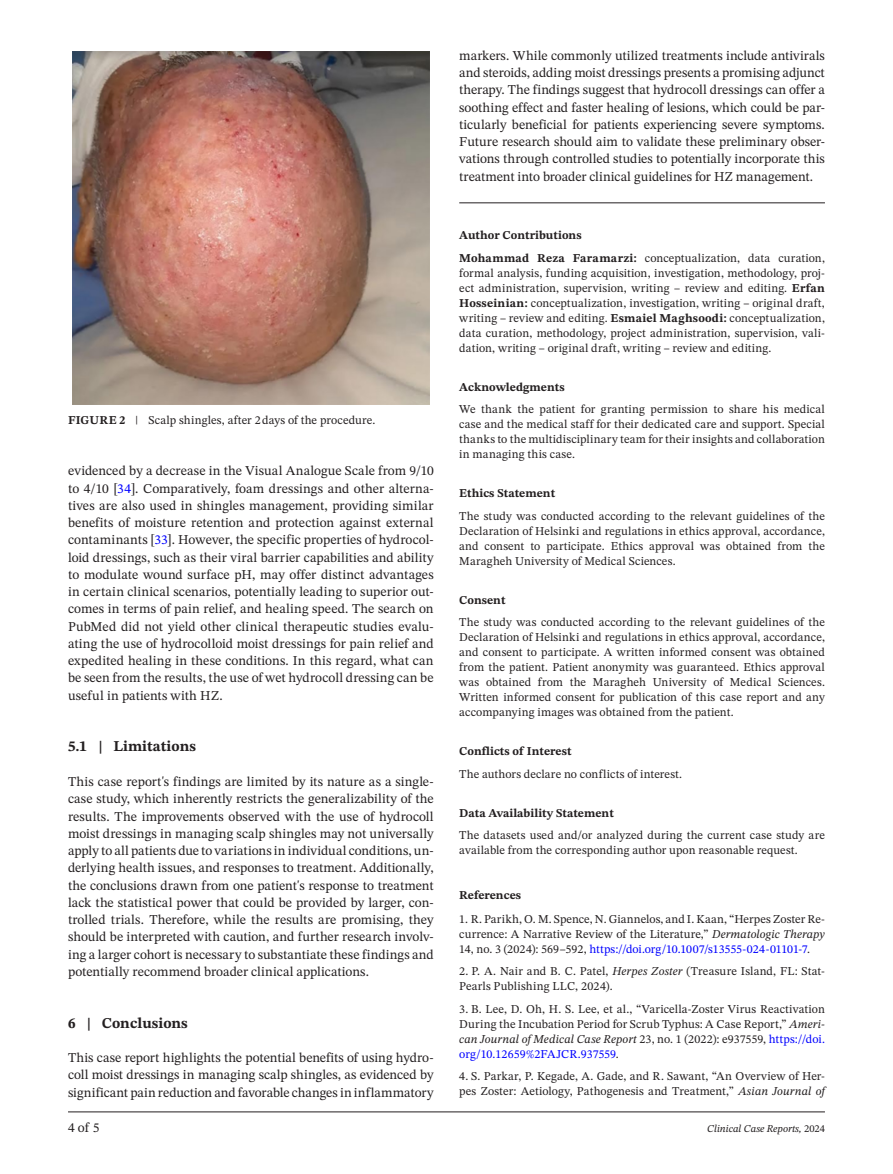
<style>
.page{position:relative;width:893px;height:1174px;background:#fff}
.page>*{position:absolute;margin:0;border:0;box-sizing:border-box;transform-origin:0 0}
.t1{font:700 15px "STIX Two Text";color:#231f20}
.t2{font:13.5px/17.2px "STIX Two Text";color:#231f20;text-align:justify}
.t3{font:12px/15px "STIX Two Text";letter-spacing:.01em;color:#231f20;text-align:justify}
.t4{font:700 12px/22.5px "STIX Two Text";color:#231f20}
.t5{font:italic 10.5px "STIX Two Text";color:#231f20}
.s1{font-weight:700}
.s2{color:#00f}
.s3{font-weight:400}
.s4{font-style:italic}
.s5{font-style:normal}
</style>
<div class="page">
<hr style="left:68px;top:1111px;width:757px;height:1px;background:#231f20">
<hr style="left:459px;top:202px;width:366px;height:1px;background:#231f20">
<img style="left:72px;top:51px;width:357px;height:353px">
<p class="t3" style="left:68px;top:412px;width:309px"><span class="s1">FIGURE 2</span> | Scalp shingles, after 2days of the procedure.</p>
<p class="t2" style="left:68px;top:462px;width:367px">evidenced by a decrease in the Visual Analogue Scale from 9/10 to 4/10 [<span class="s2">34</span>]. Comparatively, foam dressings and other alterna&shy;tives are also used in shingles management, providing similar benefits of moisture retention and protection against external contaminants [<span class="s2">33</span>]. However, the specific properties of hydrocol&shy;loid dressings, such as their viral barrier capabilities and ability to modulate wound surface pH, may offer distinct advantages in certain clinical scenarios, potentially leading to superior out&shy;comes in terms of pain relief, and healing speed. The search on PubMed did not yield other clinical therapeutic studies evalu&shy;ating the use of hydrocolloid moist dressings for pain relief and expedited healing in these conditions. In this regard, what can be seen from the results, the use of wet hydrocoll dressing can be useful in patients with HZ.</p>
<p class="t1" style="left:68px;top:735px;width:129px">5.1 | Limitations</p>
<p class="t2" style="left:68px;top:773px;width:367px">This case report's findings are limited by its nature as a single&shy;case study, which inherently restricts the generalizability of the results. The improvements observed with the use of hydrocoll moist dressings in managing scalp shingles may not universally apply to all patients due to variations in individual conditions, un&shy;derlying health issues, and responses to treatment. Additionally, the conclusions drawn from one patient's response to treatment lack the statistical power that could be provided by larger, con&shy;trolled trials. Therefore, while the results are promising, they should be interpreted with caution, and further research involv&shy;ing a larger cohort is necessary to substantiate these findings and potentially recommend broader clinical applications.</p>
<p class="t1" style="left:68px;top:1011px;width:121px">6 | Conclusions</p>
<p class="t2" style="left:68px;top:1049px;width:367px">This case report highlights the potential benefits of using hydro&shy;coll moist dressings in managing scalp shingles, as evidenced by significant pain reduction and favorable changes in inflammatory</p>
<p class="t2" style="left:459px;top:47px;width:367px">markers. While commonly utilized treatments include antivirals and steroids, adding moist dressings presents a promising adjunct therapy. The findings suggest that hydrocoll dressings can offer a soothing effect and faster healing of lesions, which could be par&shy;ticularly beneficial for patients experiencing severe symptoms.<br>Future research should aim to validate these preliminary obser&shy;vations through controlled studies to potentially incorporate this treatment into broader clinical guidelines for HZ management.</p>
<p class="t4" style="left:459px;top:224px;width:367px">Author Contributions<br>Mohammad Reza Faramarzi: <span class="s3">conceptualization, data curation,</span></p>
<p class="t3" style="left:459px;top:265px;width:367px">formal analysis, funding acquisition, investigation, methodology, proj&shy;ect administration, supervision, writing – review and editing. <span class="s1">Erfan Hosseinian:</span> conceptualization, investigation, writing – original draft, writing – review and editing. <span class="s1">Esmaiel Maghsoodi:</span> conceptualization, data curation, methodology, project administration, supervision, vali&shy;dation, writing – original draft, writing – review and editing.</p>
<p class="t4" style="left:459px;top:376px;width:107px">Acknowledgments</p>
<p class="t3" style="left:459px;top:402px;width:367px">We thank the patient for granting permission to share his medical case and the medical staff for their dedicated care and support. Special thanks to the multidisciplinary team for their insights and collaboration in managing this case.</p>
<p class="t4" style="left:459px;top:482px;width:98px">Ethics Statement</p>
<p class="t3" style="left:459px;top:508px;width:367px">The study was conducted according to the relevant guidelines of the Declaration of Helsinki and regulations in ethics approval, accordance, and consent to participate. Ethics approval was obtained from the Maragheh University of Medical Sciences.</p>
<p class="t4" style="left:459px;top:589px;width:48px">Consent</p>
<p class="t3" style="left:459px;top:615px;width:367px">The study was conducted according to the relevant guidelines of the Declaration of Helsinki and regulations in ethics approval, accordance, and consent to participate. A written informed consent was obtained from the patient. Patient anonymity was guaranteed. Ethics approval was obtained from the Maragheh University of Medical Sciences.<br>Written informed consent for publication of this case report and any accompanying images was obtained from the patient.</p>
<p class="t4" style="left:459px;top:740px;width:114px">Conflicts of Interest</p>
<p class="t3" style="left:459px;top:766px;width:224px">The authors declare no conflicts of interest.</p>
<p class="t4" style="left:459px;top:802px;width:156px">Data Availability Statement</p>
<p class="t3" style="left:459px;top:828px;width:367px">The datasets used and/or analyzed during the current case study are available from the corresponding author upon reasonable request.</p>
<p class="t4" style="left:459px;top:884px;width:63px">References</p>
<p class="t3" style="left:459px;top:911px;width:367px">1. R. Parikh, O. M. Spence, N. Giannelos, and I. Kaan, “Herpes Zoster Re&shy;currence: A Narrative Review of the Literature,” <span class="s4">Dermatologic Therapy </span>14, no. 3 (2024): 569–592, <span class="s2">https://doi.org/10.1007/s13555-024-01101-7</span>.</p>
<p class="t3" style="left:459px;top:963px;width:367px">2. P. A. Nair and B. C. Patel, <span class="s4">Herpes Zoster</span> (Treasure Island, FL: Stat-<br>Pearls Publishing LLC, 2024).</p>
<p class="t3" style="left:459px;top:1001px;width:367px">3. B. Lee, D. Oh, H. S. Lee, et al., “Varicella-Zoster Virus Reactivation During the Incubation Period for Scrub Typhus: A Case Report,” <span class="s4">Ameri&shy;can Journal of Medical Case Report</span> 23, no. 1 (2022): e937559, <span class="s2">https://doi. org/10.12659%2FAJCR.937559</span>.</p>
<p class="t3" style="left:459px;top:1068px;width:367px">4. S. Parkar, P. Kegade, A. Gade, and R. Sawant, “An Overview of Her&shy;pes Zoster: Aetiology, Pathogenesis and Treatment,” <span class="s4">Asian Journal of</span></p>
<p class="t2" style="left:68px;top:1119px;width:33px">4 of 5</p>
<p class="t5" style="left:707px;top:1121px;width:119px">Clinical Case Reports, <span class="s5">2024</span></p>
</div>
